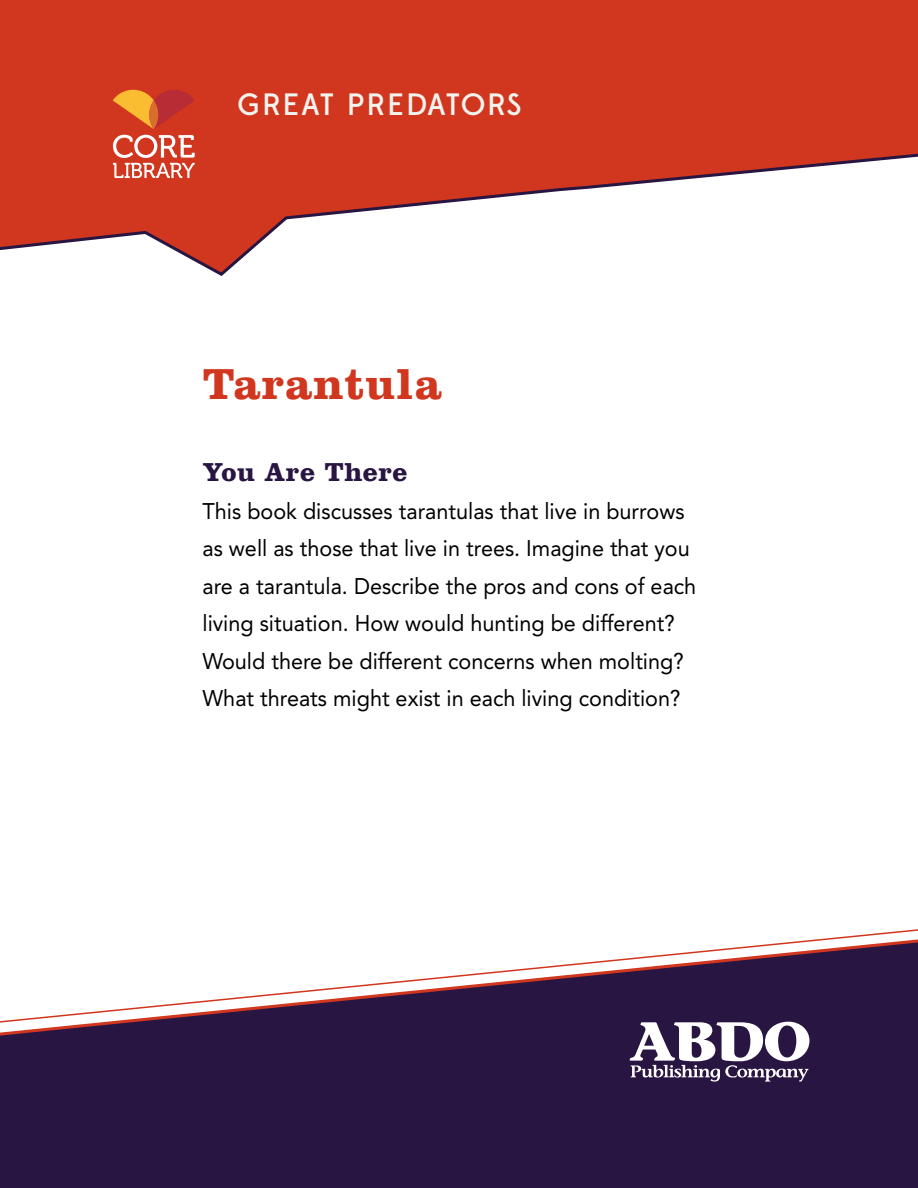
<style>
.page{position:relative;width:918px;height:1188px;background:#fff}
.page>*{position:absolute;margin:0;border:0;box-sizing:border-box;transform-origin:0 0}
.t1{font:700 45px "Clarendon";letter-spacing:.02em;color:#d1361e}
.t2{font:500 30.9px "Edmondsans";letter-spacing:.06em;color:#f3f3ee}
.t3{font:700 27px "Clarendon";letter-spacing:.02em;color:#281542}
.t4{font:22.5px/37.5px "Avenir LT Std";color:#000;scale:.96 1}
</style>
<div class="page">
<svg style="left:0;top:0;width:918px;height:276px"></svg>
<div style="left:0;top:1033px;width:918px;height:155px;background:#281542"></div>
<svg style="left:0;top:929px;width:918px;height:104px"></svg>
<svg style="left:113px;top:135px;width:82px;height:43px"></svg>
<svg style="left:113px;top:86px;width:82px;height:43px;background:#d55528"></svg>
<svg style="left:630px;top:1022px;width:179px;height:60px"></svg>
<h2 class="t2" style="left:237px;top:86px;width:286px">GREAT PREDATORS</h2>
<h1 class="t1" style="left:202px;top:357px;width:241px">Tarantula</h1>
<p class="t3" style="left:202px;top:456px;width:207px">You Are There</p>
<p class="t4" style="left:202px;top:492px;width:516px">This book discusses tarantulas that live in burrows as well as those that live in trees. Imagine that you are a tarantula. Describe the pros and cons of each living situation. How would hunting be different?<br>Would there be different concerns when molting?<br>What threats might exist in each living condition?</p>
</div>
